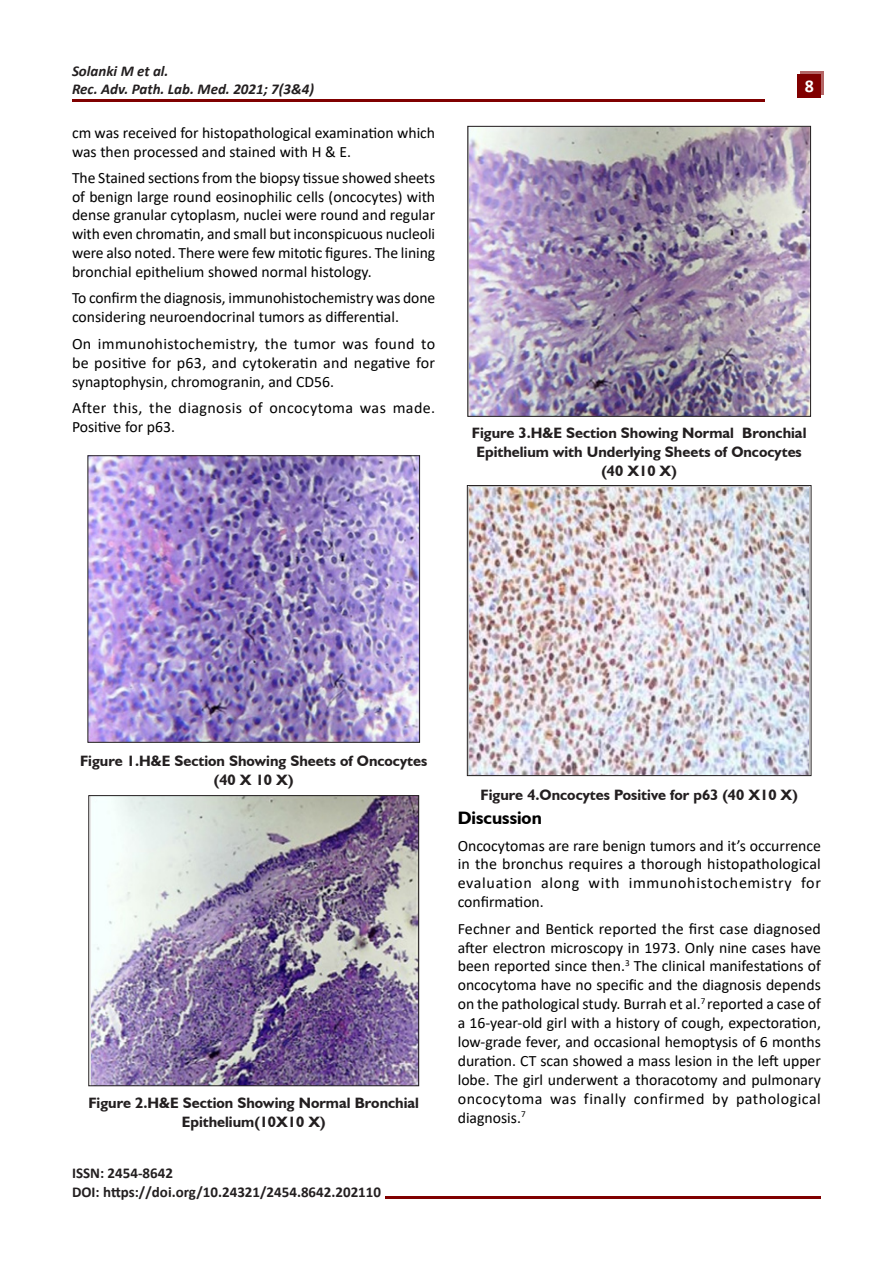
<style>
.page{position:relative;width:893px;height:1263px;background:#fff}
.page>*{position:absolute;margin:0;border:0;box-sizing:border-box;transform-origin:0 0}
.t1{font:700 18px "Humanist 521 BT";color:#000}
.t2{font:700 18px "Calibri";color:#fff}
.t3{font:15.75px/18.9px "Calibri";color:#000;text-align:justify}
.t4{font:15.75px/18.9px "Calibri";letter-spacing:.025em;color:#000}
.t5{font:700 15px/18.9px "Humanist 521 BT";color:#231f20;text-align:center}
.t6{font:700 15px/18.9px "Calibri";color:#231f20}
.t7{font:italic 700 15px/18px "Calibri";color:#231f20}
</style>
<div class="page">
<div style="left:801px;top:71px;width:23px;height:23px;background:#b46666"></div>
<div style="left:798px;top:74px;width:23px;height:23px;background:#800000"></div>
<hr style="left:72px;top:100px;width:693px;height:2px;background:#800000">
<hr style="left:385px;top:1196px;width:436px;height:2px;background:#800000">
<img style="left:90px;top:457px;width:328px;height:283px">
<div style="left:88px;top:455px;width:332px;height:287px;border:1px solid #231f20"></div>
<img style="left:91px;top:797px;width:326px;height:287px">
<div style="left:89px;top:795px;width:330px;height:291px;border:1px solid #231f20"></div>
<img style="left:470px;top:128px;width:339px;height:286px">
<div style="left:468px;top:126px;width:343px;height:290px;border:1px solid #231f20"></div>
<img style="left:469px;top:487px;width:340px;height:287px">
<div style="left:467px;top:485px;width:344px;height:291px;border:1px solid #231f20"></div>
<p class="t7" style="left:72px;top:61px;width:244px">Solanki M et al.<br>Rec. Adv. Path. Lab. Med. 2021; 7(3&amp;4)</p>
<p class="t3" style="left:72px;top:123px;width:365px">cm was received for histopathological examination which was then processed and stained with H &amp; E.</p>
<p class="t3" style="left:72px;top:168px;width:365px">The Stained sections from the biopsy tissue showed sheets of benign large round eosinophilic cells (oncocytes) with dense granular cytoplasm, nuclei were round and regular with even chromatin, and small but inconspicuous nucleoli were also noted. There were few mitotic figures. The lining bronchial epithelium showed normal histology.</p>
<p class="t3" style="left:72px;top:288px;width:365px">To confirm the diagnosis, immunohistochemistry was done considering neuroendocrinal tumors as differential.</p>
<p class="t3" style="left:72px;top:334px;width:365px">On immunohistochemistry, the tumor was found to be positive for p63, and cytokeratin and negative for synaptophysin, chromogranin, and CD56.</p>
<p class="t4" style="left:72px;top:398px;width:365px">After this, the diagnosis of oncocytoma was made.<br>Positive for p63.</p>
<p class="t2" style="left:805px;top:74px;width:11px">8</p>
<p class="t5" style="left:472px;top:423px;width:336px">Figure 3.H&amp;E Section Showing Normal Bronchial<br>Epithelium with Underlying Sheets of Oncocytes</p>
<p class="t5" style="left:601px;top:461px;width:77px">(40 X10 X)</p>
<p class="t5" style="left:80px;top:751px;width:349px">Figure 1.H&amp;E Section Showing Sheets of Oncocytes</p>
<p class="t5" style="left:214px;top:770px;width:81px">(40 X 10 X)</p>
<p class="t5" style="left:88px;top:1093px;width:332px">Figure 2.H&amp;E Section Showing Normal Bronchial<br>Epithelium(10X10 X)</p>
<p class="t6" style="left:72px;top:1163px;width:311px">ISSN: 2454-8642<br>DOI: https://doi.org/10.24321/2454.8642.202110</p>
<p class="t5" style="left:481px;top:785px;width:319px">Figure 4.Oncocytes Positive for p63 (40 X10 X)</p>
<p class="t1" style="left:458px;top:807px;width:86px">Discussion</p>
<p class="t3" style="left:458px;top:835px;width:365px">Oncocytomas are rare benign tumors and it’s occurrence in the bronchus requires a thorough histopathological evaluation along with immunohistochemistry for confirmation.</p>
<p class="t3" style="left:458px;top:918px;width:365px">Fechner and Bentick reported the first case diagnosed after electron microscopy in 1973. Only nine cases have been reported since then.<sup>3</sup> The clinical manifestations of oncocytoma have no specific and the diagnosis depends on the pathological study. Burrah et al.<sup>7</sup> reported a case of a 16-year-old girl with a history of cough, expectoration, low-grade fever, and occasional hemoptysis of 6 months duration. CT scan showed a mass lesion in the left upper lobe. The girl underwent a thoracotomy and pulmonary oncocytoma was finally confirmed by pathological diagnosis.<sup>7</sup></p>
</div>
